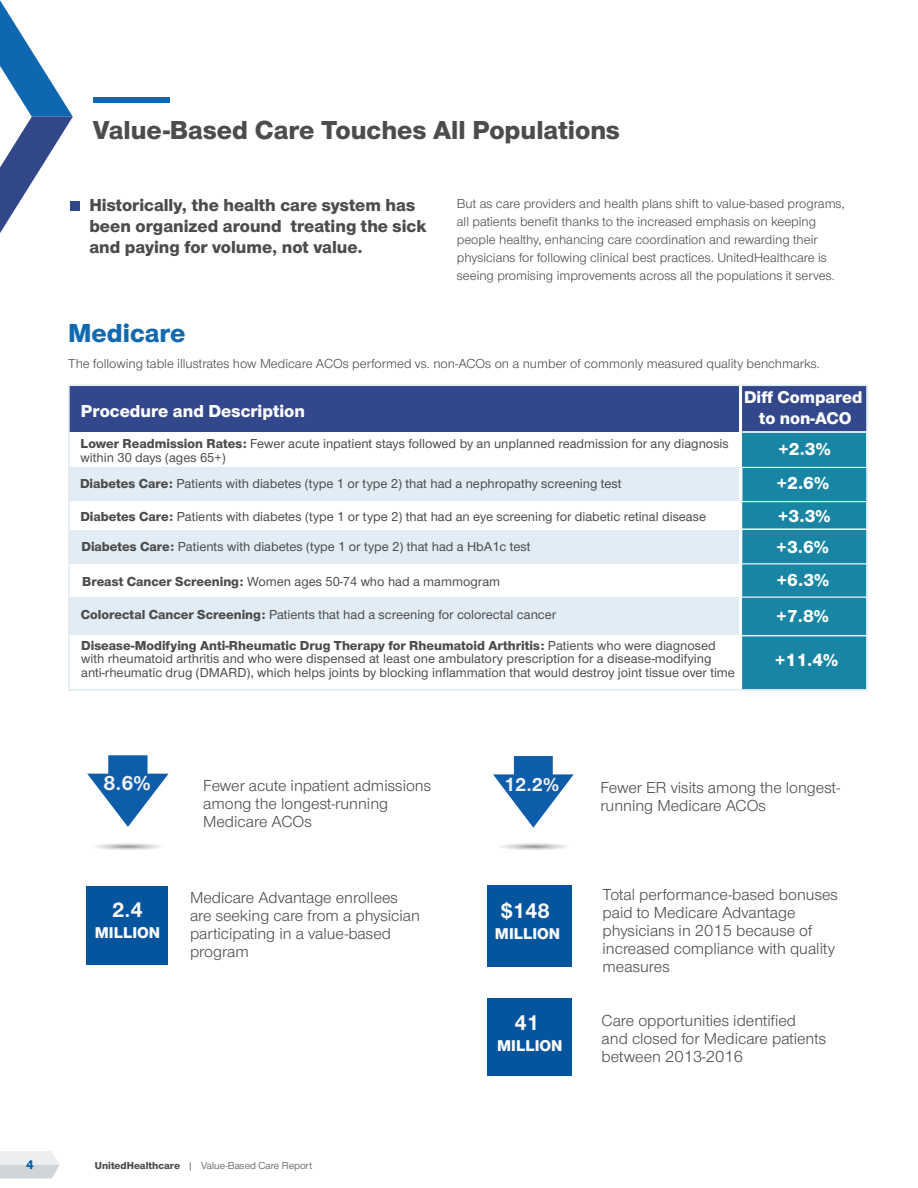
<style>
.page{position:relative;width:918px;height:1188px;background:#fff}
.page>*{position:absolute;margin:0;border:0;box-sizing:border-box;transform-origin:0 0}
.New_Heading_-_Grey{font:800 27px "UHC Sans";color:#4c4c4c}
.New_Heading_-_Grey-2{font:800 27px "UHC Sans";color:#1169b0}
.Map_Credits{font:700 21.6px "UHC Sans";color:#fcfcfd}
.Map_Credits-2{font:700 21px "UHC Sans";color:#f2f2f4}
.Map_Credits-3{font:700 19.5px "UHC Sans";color:#f2f2f4}
.Body_Copy{font:800 18px "UHC Sans";color:#4c4c4c}
.Table_-_Heading{font:800 18px "UHC Sans";color:#fff}
.Table_-_Heading-2{font:800 17.7px "UHC Sans";color:#fff}
.Body_Copy-2{font:16.5px/18px "UHC Sans";color:#4c4c4c}
.t1{font:800 16.2px "UHC Sans";color:#fcfcfc}
.Map_Credits-4{font:500 13.5px/13.5px "UHC Sans";color:#4c4c4c}
.Body_Copy-3{font:13.5px/18px "UHC Sans";color:#4c4c4c}
.Map_Credits-5{font:800 13.5px "UHC Sans";color:#4c4c4c}
.t2{font:800 12.75px "UHC Sans";color:#015dac}
.t3{font:10.5px "UHC Sans";color:#4c4c4c}
.s1{font-weight:800}
.s2{font-weight:500}
</style>
<div class="page">
<svg style="left:0;top:1151px;width:60px;height:28px;background:#e0e4e6"></svg>
<div style="left:69px;top:597px;width:670px;height:37px;background:#e1ecf5"></div>
<div style="left:741px;top:496px;width:126px;height:34px;background:#1885a5;border:1px solid #fff"></div>
<svg style="left:0;top:0;width:73px;height:233px"></svg>
<div style="left:93px;top:97px;width:76px;height:6px;background:#0f68af"></div>
<div style="left:70px;top:201px;width:10px;height:10px;background:#31478a"></div>
<div style="left:741px;top:529px;width:127px;height:36px;background:#1885a5;border:1px solid #fff"></div>
<div style="left:741px;top:563px;width:126px;height:37px;background:#1885a5"></div>
<div style="left:70px;top:385px;width:669px;height:46px;background:#33488c"></div>
<div style="left:741px;top:432px;width:126px;height:37px;background:#1885a5;border:1px solid #fff"></div>
<div style="left:741px;top:597px;width:126px;height:39px;background:#1885a5"></div>
<div style="left:741px;top:635px;width:126px;height:56px;background:#1885a5;border:1px solid #fff"></div>
<div style="left:741px;top:467px;width:127px;height:35px;background:#1885a5;border:1px solid #fff"></div>
<div style="left:69px;top:530px;width:670px;height:34px;background:#e1ecf5"></div>
<div style="left:68px;top:467px;width:671px;height:34px;background:#e1ecf5"></div>
<svg style="left:501px;top:843px;width:67px;height:7px"></svg>
<svg style="left:94px;top:843px;width:67px;height:7px"></svg>
<div style="left:488px;top:998px;width:84px;height:78px;background:#05549e"></div>
<div style="left:86px;top:886px;width:81px;height:79px;background:#05549e"></div>
<div style="left:488px;top:885px;width:84px;height:82px;background:#05549e"></div>
<svg style="left:87px;top:755px;width:82px;height:72px"></svg>
<svg style="left:493px;top:756px;width:81px;height:72px"></svg>
<div style="left:741px;top:385px;width:127px;height:47px;background:#33488c;border:1px solid #fff"></div>
<div style="left:68px;top:385px;width:800px;height:306px;border:2px solid #e1ecf5"></div>
<p class="New_Heading_-_Grey" style="left:93px;top:111px;width:529px">Value-Based Care Touches All Populations</p>
<p class="Body_Copy" style="left:89px;top:193px;width:327px">Historically, the health care system has</p>
<p class="Body_Copy" style="left:89px;top:214px;width:339px">been organized around treating the sick</p>
<p class="Body_Copy" style="left:89px;top:235px;width:275px">and paying for volume, not value.</p>
<p class="New_Heading_-_Grey-2" style="left:68px;top:314px;width:119px">Medicare</p>
<p class="Body_Copy-3" style="left:457px;top:194px;width:389px">But as care providers and health plans shift to value-based programs, all patients benefit thanks to the increased emphasis on keeping people healthy, enhancing care coordination and rewarding their physicians for following clinical best practices. UnitedHealthcare is seeing promising improvements across all the populations it serves.</p>
<p class="Body_Copy-3" style="left:68px;top:354px;width:753px">The following table illustrates how Medicare ACOs performed vs. non-ACOs on a number of commonly measured quality benchmarks.</p>
<p class="Table_-_Heading" style="left:81px;top:398px;width:225px">Procedure and Description</p>
<p class="Map_Credits-4" style="left:81px;top:436px;width:650px"><span class="s1">Lower Readmission Rates:</span> Fewer acute inpatient stays followed by an unplanned readmission for any diagnosis within 30 days (ages 65+)</p>
<p class="Table_-_Heading-2" style="left:744px;top:385px;width:120px">Diff Compared</p>
<p class="Table_-_Heading-2" style="left:759px;top:406px;width:94px">to non-ACO</p>
<p class="Table_-_Heading" style="left:778px;top:437px;width:54px">+2.3%</p>
<p class="Map_Credits-4" style="left:80px;top:476px;width:543px"><span class="s1">Diabetes Care:</span> Patients with diabetes (type 1 or type 2) that had a nephropathy screening test</p>
<p class="Table_-_Heading" style="left:776px;top:470px;width:54px">+2.6%</p>
<p class="Map_Credits-4" style="left:80px;top:509px;width:627px"><span class="s1">Diabetes Care:</span> Patients with diabetes (type 1 or type 2) that had an eye screening for diabetic retinal disease</p>
<p class="Table_-_Heading" style="left:778px;top:504px;width:54px">+3.3%</p>
<p class="Map_Credits-4" style="left:81px;top:539px;width:451px"><span class="s1">Diabetes Care:</span> Patients with diabetes (type 1 or type 2) that had a HbA1c test</p>
<p class="Table_-_Heading" style="left:776px;top:535px;width:54px">+3.6%</p>
<p class="Map_Credits-4" style="left:82px;top:575px;width:420px"><span class="s1">Breast Cancer Screening:</span> Women ages 50-74 who had a mammogram</p>
<p class="Map_Credits-4" style="left:81px;top:608px;width:477px"><span class="s1">Colorectal Cancer Screening:</span> Patients that had a screening for colorectal cancer</p>
<p class="Map_Credits-5" style="left:81px;top:636px;width:636px">Disease-Modifying Anti-Rheumatic Drug Therapy for Rheumatoid Arthritis: <span class="s2">Patients who were diagnosed</span></p>
<p class="Map_Credits-4" style="left:81px;top:652px;width:632px">with rheumatoid arthritis and who were dispensed at least one ambulatory prescription for a disease-modifying</p>
<p class="Map_Credits-4" style="left:81px;top:665px;width:655px">anti-rheumatic drug (DMARD), which helps joints by blocking inflammation that would destroy joint tissue over time</p>
<p class="Table_-_Heading" style="left:776px;top:568px;width:54px">+6.3%</p>
<p class="Table_-_Heading" style="left:776px;top:604px;width:54px">+7.8%</p>
<p class="Table_-_Heading" style="left:775px;top:647px;width:65px">+11.4%</p>
<p class="Map_Credits-2" style="left:103px;top:769px;width:49px">8.6%</p>
<p class="Map_Credits-3" style="left:504px;top:771px;width:56px">12.2%</p>
<p class="Body_Copy-2" style="left:203px;top:776px;width:230px">Fewer acute inpatient admissions among the longest-running<br>Medicare ACOs</p>
<p class="Map_Credits" style="left:112px;top:896px;width:32px">2.4</p>
<p class="t1" style="left:95px;top:921px;width:67px">MILLION</p>
<p class="Body_Copy-2" style="left:190px;top:888px;width:231px">Medicare Advantage enrollees are seeking care from a physician participating in a value-based program</p>
<p class="t2" style="left:26px;top:1156px;width:9px">4</p>
<p class="t3" style="left:95px;top:1159px;width:219px"><span class="s1">UnitedHealthcare</span> | Value-Based Care Report</p>
<p class="Map_Credits" style="left:501px;top:896px;width:51px">$148</p>
<p class="t1" style="left:495px;top:922px;width:67px">MILLION</p>
<p class="Map_Credits" style="left:514px;top:1009px;width:26px">41</p>
<p class="t1" style="left:497px;top:1034px;width:67px">MILLION</p>
<p class="Body_Copy-2" style="left:600px;top:778px;width:241px">Fewer ER visits among the longest&shy;running Medicare ACOs</p>
<p class="Body_Copy-2" style="left:603px;top:885px;width:237px">Total performance-based bonuses paid to Medicare Advantage physicians in 2015 because of increased compliance with quality measures</p>
<p class="Body_Copy-2" style="left:602px;top:1011px;width:226px">Care opportunities identified and closed for Medicare patients between 2013-2016</p>
</div>
